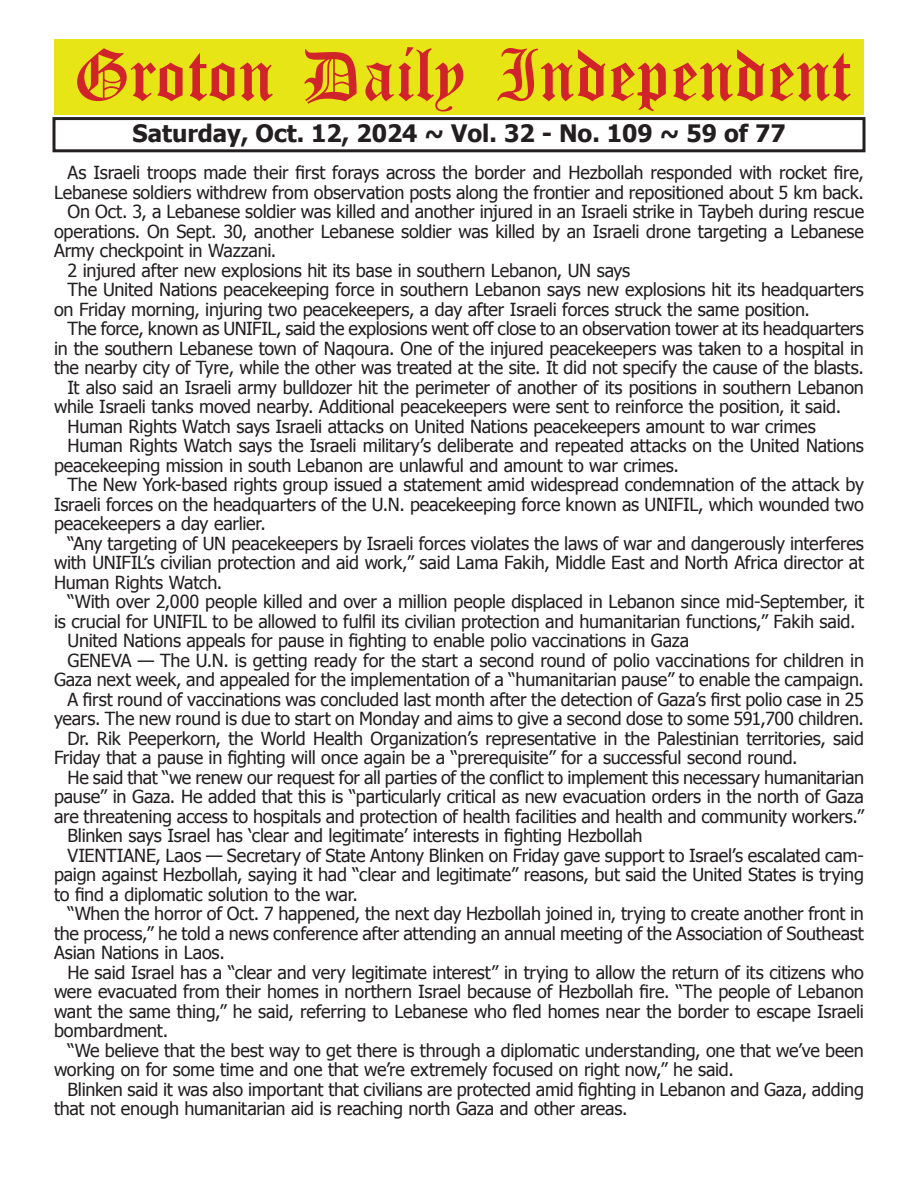
<style>
.page{position:relative;width:918px;height:1188px;background:#fff}
.page>*{position:absolute;margin:0;border:0;box-sizing:border-box;transform-origin:0 0}
.t1{font:54px "Old English Five";color:#d1232a}
.t2{font:700 24px "Tahoma";color:#231f20}
.t3{font:18px "Tahoma";letter-spacing:-.01em;color:#231f20}
</style>
<div class="page">
<div style="left:52px;top:117px;width:814px;height:35px;border:3px solid #231f20"></div>
<div style="left:54px;top:40px;width:810px;height:75px;background:#e7e515"></div>
<h1 class="t1" style="left:73px;top:50px;width:779px">Groton Daily Independent</h1>
<h2 class="t2" style="left:132px;top:116px;width:655px">Saturday, Oct. 12, 2024 ~ Vol. 32 - No. 109 ~ 59 of 77</h2>
<p class="t3" style="left:68px;top:161px;width:798px">As Israeli troops made their first forays across the border and Hezbollah responded with rocket fire,</p>
<p class="t3" style="left:54px;top:180px;width:811px">Lebanese soldiers withdrew from observation posts along the frontier and repositioned about 5 km back.</p>
<p class="t3" style="left:68px;top:200px;width:798px">On Oct. 3, a Lebanese soldier was killed and another injured in an Israeli strike in Taybeh during rescue</p>
<p class="t3" style="left:54px;top:219px;width:812px">operations. On Sept. 30, another Lebanese soldier was killed by an Israeli drone targeting a Lebanese</p>
<p class="t3" style="left:54px;top:239px;width:224px">Army checkpoint in Wazzani.</p>
<p class="t3" style="left:68px;top:258px;width:564px">2 injured after new explosions hit its base in southern Lebanon, UN says</p>
<p class="t3" style="left:68px;top:278px;width:798px">The United Nations peacekeeping force in southern Lebanon says new explosions hit its headquarters</p>
<p class="t3" style="left:54px;top:297px;width:758px">on Friday morning, injuring two peacekeepers, a day after Israeli forces struck the same position.</p>
<p class="t3" style="left:68px;top:317px;width:798px">The force, known as UNIFIL, said the explosions went off close to an observation tower at its headquarters</p>
<p class="t3" style="left:54px;top:336px;width:811px">in the southern Lebanese town of Naqoura. One of the injured peacekeepers was taken to a hospital in</p>
<p class="t3" style="left:54px;top:356px;width:811px">the nearby city of Tyre, while the other was treated at the site. It did not specify the cause of the blasts.</p>
<p class="t3" style="left:68px;top:375px;width:798px">It also said an Israeli army bulldozer hit the perimeter of another of its positions in southern Lebanon</p>
<p class="t3" style="left:54px;top:395px;width:789px">while Israeli tanks moved nearby. Additional peacekeepers were sent to reinforce the position, it said.</p>
<p class="t3" style="left:68px;top:414px;width:750px">Human Rights Watch says Israeli attacks on United Nations peacekeepers amount to war crimes</p>
<p class="t3" style="left:68px;top:434px;width:798px">Human Rights Watch says the Israeli military’s deliberate and repeated attacks on the United Nations</p>
<p class="t3" style="left:54px;top:453px;width:627px">peacekeeping mission in south Lebanon are unlawful and amount to war crimes.</p>
<p class="t3" style="left:68px;top:473px;width:798px">The New York-based rights group issued a statement amid widespread condemnation of the attack by</p>
<p class="t3" style="left:54px;top:492px;width:811px">Israeli forces on the headquarters of the U.N. peacekeeping force known as UNIFIL, which wounded two</p>
<p class="t3" style="left:54px;top:512px;width:213px">peacekeepers a day earlier.</p>
<p class="t3" style="left:68px;top:531px;width:798px">“Any targeting of UN peacekeepers by Israeli forces violates the laws of war and dangerously interferes</p>
<p class="t3" style="left:54px;top:551px;width:812px">with UNIFIL’s civilian protection and aid work,” said Lama Fakih, Middle East and North Africa director at</p>
<p class="t3" style="left:54px;top:570px;width:170px">Human Rights Watch.</p>
<p class="t3" style="left:68px;top:590px;width:798px">“With over 2,000 people killed and over a million people displaced in Lebanon since mid-September, it</p>
<p class="t3" style="left:54px;top:609px;width:803px">is crucial for UNIFIL to be allowed to fulfil its civilian protection and humanitarian functions,” Fakih said.</p>
<p class="t3" style="left:68px;top:629px;width:623px">United Nations appeals for pause in fighting to enable polio vaccinations in Gaza</p>
<p class="t3" style="left:68px;top:648px;width:798px">GENEVA — The U.N. is getting ready for the start a second round of polio vaccinations for children in</p>
<p class="t3" style="left:54px;top:668px;width:812px">Gaza next week, and appealed for the implementation of a “humanitarian pause” to enable the campaign.</p>
<p class="t3" style="left:68px;top:687px;width:798px">A first round of vaccinations was concluded last month after the detection of Gaza’s first polio case in 25</p>
<p class="t3" style="left:54px;top:707px;width:812px">years. The new round is due to start on Monday and aims to give a second dose to some 591,700 children.</p>
<p class="t3" style="left:68px;top:726px;width:798px">Dr. Rik Peeperkorn, the World Health Organization’s representative in the Palestinian territories, said</p>
<p class="t3" style="left:54px;top:746px;width:745px">Friday that a pause in fighting will once again be a “prerequisite” for a successful second round.</p>
<p class="t3" style="left:68px;top:765px;width:798px">He said that “we renew our request for all parties of the conflict to implement this necessary humanitarian</p>
<p class="t3" style="left:54px;top:784px;width:812px">pause” in Gaza. He added that this is “particularly critical as new evacuation orders in the north of Gaza</p>
<p class="t3" style="left:54px;top:804px;width:812px">are threatening access to hospitals and protection of health facilities and health and community workers.”</p>
<p class="t3" style="left:68px;top:823px;width:577px">Blinken says Israel has ‘clear and legitimate’ interests in fighting Hezbollah</p>
<p class="t3" style="left:68px;top:843px;width:798px">VIENTIANE, Laos — Secretary of State Antony Blinken on Friday gave support to Israel’s escalated cam-</p>
<p class="t3" style="left:54px;top:862px;width:811px">paign against Hezbollah, saying it had “clear and legitimate” reasons, but said the United States is trying</p>
<p class="t3" style="left:54px;top:882px;width:305px">to find a diplomatic solution to the war.</p>
<p class="t3" style="left:68px;top:901px;width:798px">“When the horror of Oct. 7 happened, the next day Hezbollah joined in, trying to create another front in</p>
<p class="t3" style="left:54px;top:921px;width:811px">the process,” he told a news conference after attending an annual meeting of the Association of Southeast</p>
<p class="t3" style="left:54px;top:940px;width:172px">Asian Nations in Laos.</p>
<p class="t3" style="left:68px;top:960px;width:798px">He said Israel has a “clear and very legitimate interest” in trying to allow the return of its citizens who</p>
<p class="t3" style="left:54px;top:979px;width:811px">were evacuated from their homes in northern Israel because of Hezbollah fire. “The people of Lebanon</p>
<p class="t3" style="left:54px;top:999px;width:811px">want the same thing,” he said, referring to Lebanese who fled homes near the border to escape Israeli</p>
<p class="t3" style="left:54px;top:1018px;width:116px">bombardment.</p>
<p class="t3" style="left:68px;top:1038px;width:798px">“We believe that the best way to get there is through a diplomatic understanding, one that we’ve been</p>
<p class="t3" style="left:54px;top:1057px;width:681px">working on for some time and one that we’re extremely focused on right now,” he said.</p>
<p class="t3" style="left:68px;top:1077px;width:798px">Blinken said it was also important that civilians are protected amid fighting in Lebanon and Gaza, adding</p>
<p class="t3" style="left:54px;top:1096px;width:575px">that not enough humanitarian aid is reaching north Gaza and other areas.</p>
</div>
